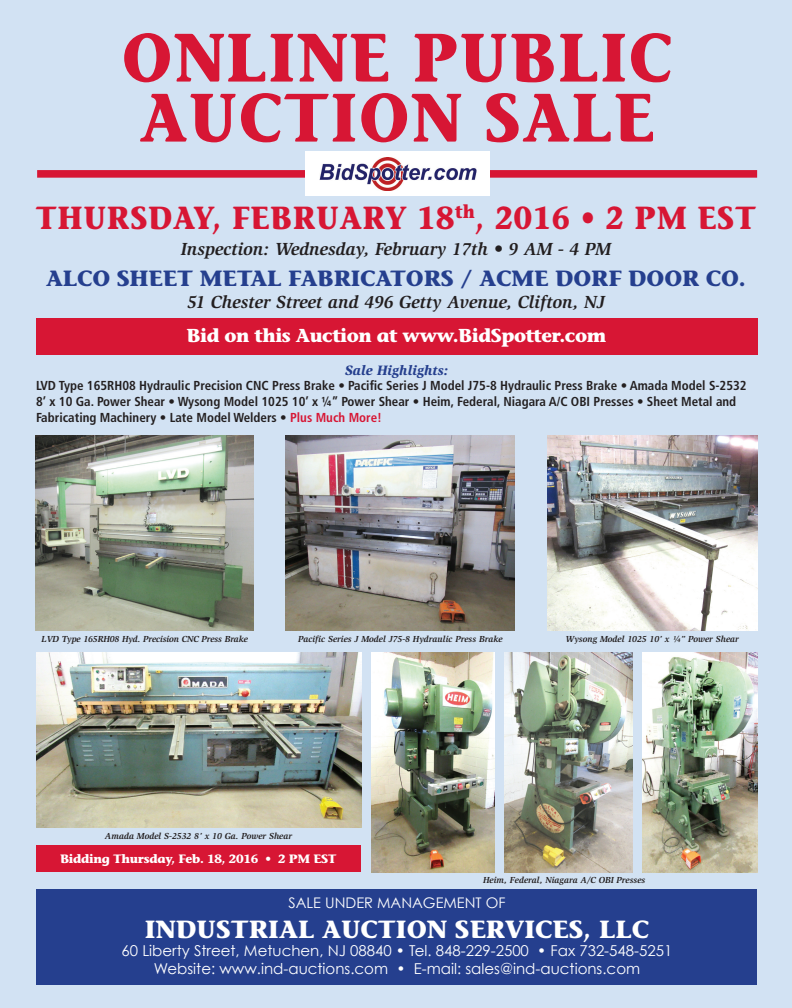
<style>
.page{position:relative;width:792px;height:1008px;background:#d2e2f3}
.page>*{position:absolute;margin:0;border:0;box-sizing:border-box;transform-origin:0 0}
.t1{font:700 68.2px/60px "Stone Informal Std";letter-spacing:.025em;color:#d71634;scale:.91 1}
.t2{font:700 31.9px "Stone Informal Std";letter-spacing:.02em;color:#d71634;scale:.91 1}
.t3{font:700 24.8px "Stone Informal Std";color:#fff}
.t4{font:700 22px "Stone Informal Std";letter-spacing:-.01em;color:#253f8e}
.t5{font:700 18.7px "Stone Informal Std";letter-spacing:-.025em;color:#fff}
.t6{font:italic 700 18px "Slimbach Std";color:#231f20}
.t7{font:15px/18px "Century Gothic";color:#fff;text-align:center}
.t8{font:14.6px "Century Gothic";color:#fff}
.t9{font:italic 900 14px "Slimbach Std";color:#253f8e}
.t10{font:700 condensed 13px/15.6px "Frutiger LT Std";color:#231f20}
.t11{font:700 12.1px "Stone Informal Std";letter-spacing:-.025em;color:#fff}
.t12{font:italic 700 9px "Slimbach Std";color:#231f20}
.s1{color:#d71634}
</style>
<div class="page">
<div style="left:37px;top:170px;width:720px;height:8px;background:#d71634"></div>
<div style="left:36px;top:890px;width:721px;height:95px;background:#253f8e"></div>
<div style="left:305px;top:151px;width:184px;height:45px;background:#fff"></div>
<img style="left:320px;top:157px;width:157px;height:33px">
<img style="left:547px;top:435px;width:210px;height:195px">
<img style="left:371px;top:653px;width:123px;height:219px">
<img style="left:504px;top:653px;width:128px;height:219px">
<img style="left:643px;top:653px;width:114px;height:219px">
<img style="left:36px;top:653px;width:325px;height:175px">
<img style="left:286px;top:435px;width:229px;height:195px">
<img style="left:36px;top:435px;width:218px;height:195px">
<div style="left:36px;top:318px;width:721px;height:37px;background:#d71634"></div>
<div style="left:36px;top:846px;width:325px;height:26px;background:#d71634"></div>
<h1 class="t1" style="left:122px;top:27px;width:607px">ONLINE PUBLIC<br>AUCTION SALE</h1>
<h2 class="t2" style="left:36px;top:198px;width:793px">THURSDAY, FEBRUARY 18<sup>th</sup>, 2016 • 2 PM EST</h2>
<h3 class="t6" style="left:181px;top:238px;width:432px">Inspection: Wednesday, February 17th • 9 AM - 4 PM</h3>
<h3 class="t4" style="left:46px;top:265px;width:701px">ALCO SHEET METAL FABRICATORS / ACME DORF DOOR CO.</h3>
<h3 class="t6" style="left:187px;top:291px;width:419px">51 Chester Street and 496 Getty Avenue, Clifton, NJ</h3>
<h3 class="t5" style="left:186px;top:324px;width:422px">Bid on this Auction at www.BidSpotter.com</h3>
<p class="t9" style="left:345px;top:362px;width:105px">Sale Highlights:</p>
<p class="t10" style="left:36px;top:378px;width:712px">LVD Type 165RH08 Hydraulic Precision CNC Press Brake • Pacific Series J Model J75-8 Hydraulic Press Brake • Amada Model S-2532<br>8’ x 10 Ga. Power Shear • Wysong Model 1025 10’ x ¼” Power Shear • Heim, Federal, Niagara A/C OBI Presses • Sheet Metal and<br>Fabricating Machinery • Late Model Welders • <span class="s1">Plus Much More!</span></p>
<p class="t12" style="left:42px;top:634px;width:208px">LVD Type 165RH08 Hyd. Precision CNC Press Brake</p>
<p class="t12" style="left:298px;top:634px;width:206px">Pacific Series J Model J75-8 Hydraulic Press Brake</p>
<p class="t12" style="left:565px;top:634px;width:175px">Wysong Model 1025 10’ x ¼” Power Shear</p>
<p class="t12" style="left:105px;top:831px;width:189px">Amada Model S-2532 8’ x 10 Ga. Power Shear</p>
<p class="t11" style="left:60px;top:851px;width:278px">Bidding Thursday, Feb. 18, 2016 • 2 PM EST</p>
<p class="t12" style="left:483px;top:875px;width:164px">Heim, Federal, Niagara A/C OBI Presses</p>
<p class="t8" style="left:288px;top:894px;width:219px">SALE UNDER MANAGEMENT OF</p>
<h3 class="t3" style="left:145px;top:914px;width:506px">INDUSTRIAL AUCTION SERVICES, LLC</h3>
<p class="t7" style="left:122px;top:941px;width:552px">60 Liberty Street, Metuchen, NJ 08840 • Tel. 848-229-2500 • Fax 732-548-5251<br>Website: www.ind-auctions.com • E-mail: sales@ind-auctions.com</p>
</div>
